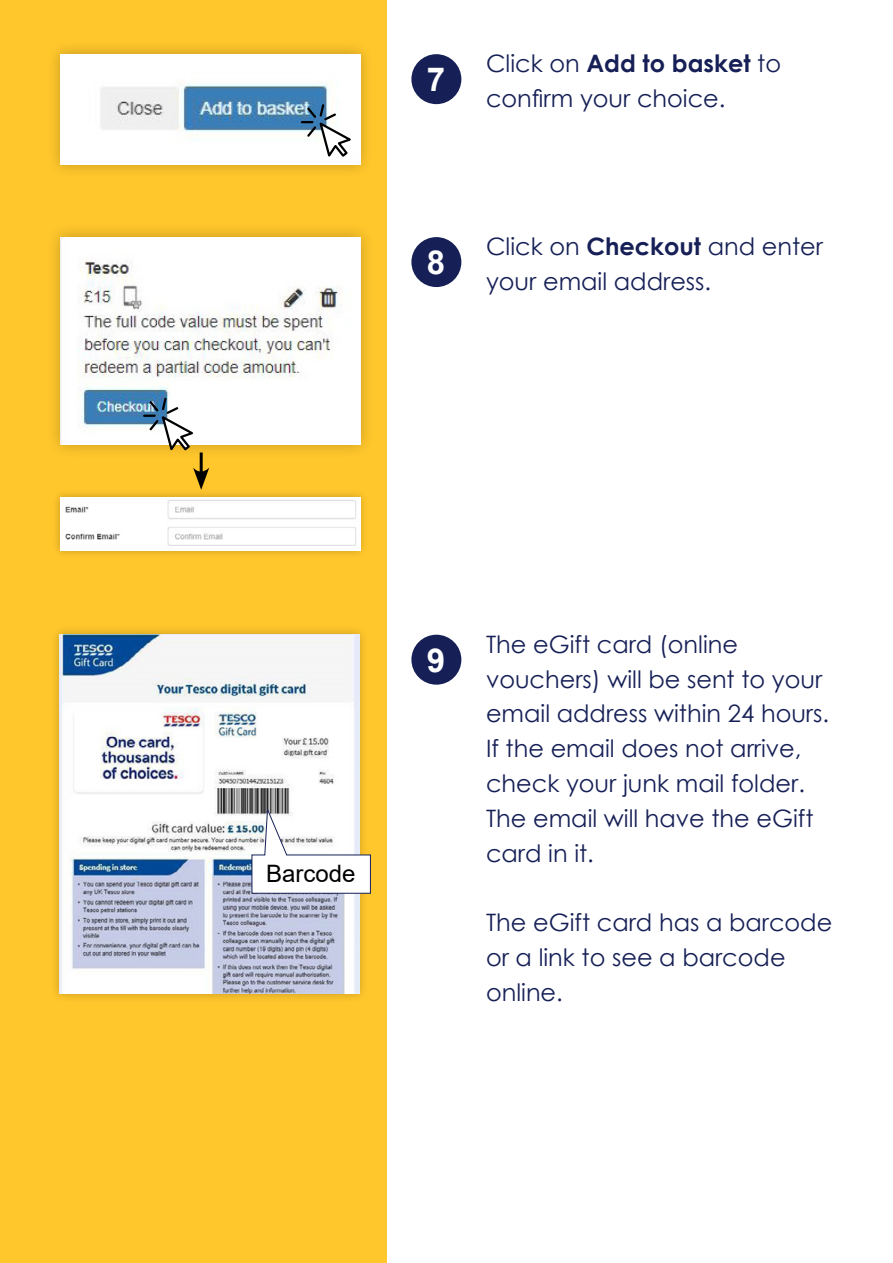
<style>
.page{position:relative;width:893px;height:1263px;background:#fff}
.page>*{position:absolute;margin:0;border:0;box-sizing:border-box;transform-origin:0 0}
.t1{font:700 33px "Arial";color:#fff}
.t2{font:24px/34.8px "Century Gothic";color:#162056}
.t3{font:700 24px "Century Gothic";color:#162056}
.t4{font:24px "Arial";color:#000}
.s1{font-weight:400}
.s2{font-weight:700}
</style>
<div class="page">
<div style="left:0;top:0;width:387px;height:1263px;background:#ffc72c"></div>
<div style="left:411px;top:54px;width:50px;height:50px;background:#162056;border-radius:50%"></div>
<div style="left:47px;top:41px;width:326px;height:137px;background:#000;opacity:.23"></div>
<img style="left:60px;top:54px;width:300px;height:111px">
<svg style="left:300px;top:103px;width:55px;height:58px;background:#bec9d1"></svg>
<div style="left:411px;top:237px;width:50px;height:50px;background:#162056;border-radius:50%"></div>
<div style="left:52px;top:488px;width:316px;height:71px;background:#000;opacity:.23"></div>
<img style="left:60px;top:497px;width:300px;height:53px">
<div style="left:46px;top:223px;width:328px;height:236px;background:#000;opacity:.23"></div>
<img style="left:60px;top:237px;width:300px;height:207px">
<hr style="left:200px;top:452px;width:3px;height:24px;background:#000">
<svg style="left:193px;top:468px;width:16px;height:22px"></svg>
<svg style="left:142px;top:396px;width:55px;height:58px;background:#bcbfb4"></svg>
<div style="left:411px;top:635px;width:50px;height:50px;background:#162056;border-radius:50%"></div>
<div style="left:50px;top:625px;width:319px;height:379px;background:#000;opacity:.23"></div>
<img style="left:60px;top:635px;width:299px;height:359px">
<svg style="left:251px;top:806px;width:120px;height:88px;background:#edece7"></svg>
<p class="t1" style="left:427px;top:56px;width:20px">7</p>
<p class="t3" style="left:486px;top:45px;width:297px"><span class="s1">Click on</span> Add to basket <span class="s1">to</span></p>
<p class="t2" style="left:486px;top:81px;width:241px">confirm your choice.</p>
<p class="t1" style="left:427px;top:239px;width:20px">8</p>
<p class="t2" style="left:486px;top:229px;width:339px">Click on <span class="s2">Checkout</span> and enter your email address.</p>
<p class="t4" style="left:266px;top:857px;width:91px">Barcode</p>
<p class="t1" style="left:427px;top:637px;width:20px">9</p>
<p class="t2" style="left:486px;top:626px;width:345px">The eGift card (online vouchers) will be sent to your email address within 24 hours.<br>If the email does not arrive, check your junk mail folder.<br>The email will have the eGift card in it.</p>
<p class="t2" style="left:486px;top:905px;width:348px">The eGift card has a barcode or a link to see a barcode online.</p>
</div>
